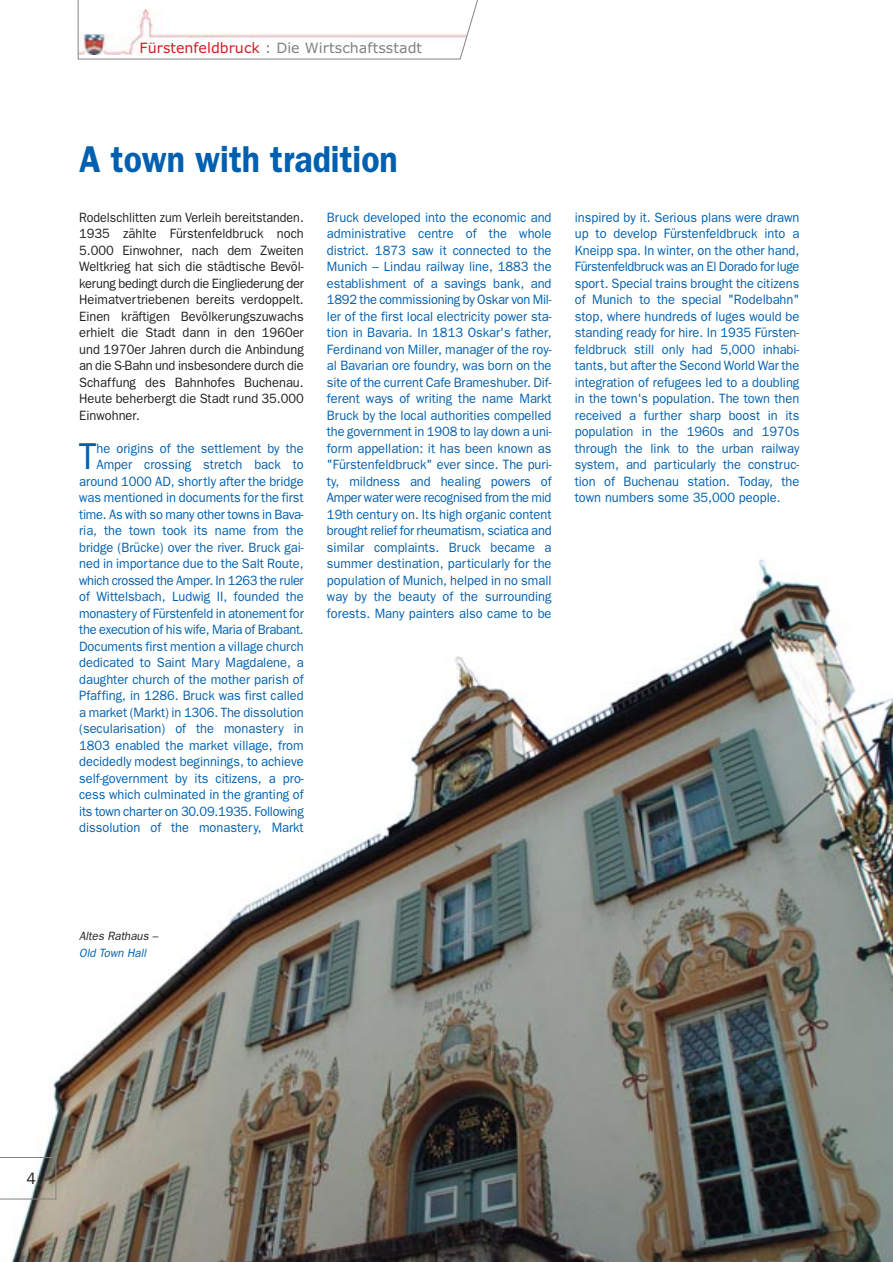
<style>
.page{position:relative;width:893px;height:1262px;background:#fff}
.page>*{position:absolute;margin:0;border:0;box-sizing:border-box;transform-origin:0 0}
.t1{font:600 37.5px "Franklin Gothic";color:#0060af;scale:.9 1}
.t2{font:37.5px "Franklin Gothic";color:#0060af;scale:.95 1}
.t3{font:16.5px "Franklin Gothic";color:#231f20;scale:.95 1}
.t4{font:14.25px "Verdana";color:#808285}
.t5{font:13.5px/16.5px "Franklin Gothic";color:#0060af;text-align:justify;scale:.95 1}
.t6{font:13.5px/16.5px "Franklin Gothic";color:#231f20;text-align:justify;scale:.92 1}
.t7{font:italic 12px "Franklin Gothic";color:#231f20;scale:.95 1}
.t8{font:italic 12px "Franklin Gothic";color:#0060af;scale:.95 1}
.s1{color:#d21f26}
</style>
<div class="page">
<img style="left:0;top:559px;width:892px;height:703px">
<svg style="left:0;top:1157px;width:56px;height:42px"></svg>
<svg style="left:78px;top:0;width:400px;height:60px"></svg>
<div style="left:138px;top:40px;width:125px;height:14px;background:#fff"></div>
<p class="t4" style="left:139px;top:42px;width:284px"><span class="s1">Fürstenfeldbruck</span> : Die Wirtschaftsstadt</p>
<h1 class="t1" style="left:79px;top:146px;width:355px">A town with tradition</h1>
<p class="t6" style="left:79px;top:210px;width:246px">Rodelschlitten zum Verleih bereitstanden.<br>1935 zählte Fürstenfeldbruck noch 5.000 Einwohner, nach dem Zweiten Weltkrieg hat sich die städtische Bevöl&shy;kerung bedingt durch die Eingliederung der Heimatvertriebenen bereits verdoppelt.<br>Einen kräftigen Bevölkerungszuwachs erhielt die Stadt dann in den 1960er und 1970er Jahren durch die Anbindung an die S-Bahn und insbesondere durch die Schaffung des Bahnhofes Buchenau.<br>Heute beherbergt die Stadt rund 35.000<br>Einwohner.</p>
<h1 class="t2" style="left:79px;top:443px;width:20px">T</h1>
<p class="t5" style="left:79px;top:441px;width:238px;text-align:right">he origins of the settlement by the Amper crossing stretch back to around 1000 AD, shortly after the bridge was mentioned in documents for the first time. As with so many other towns in Bava&shy;ria, the town took its name from the bridge (Brücke) over the river. Bruck gai&shy;ned in importance due to the Salt Route, which crossed the Amper. In 1263 the ruler of Wittelsbach, Ludwig II, founded the monastery of Fürstenfeld in atonement for the execution of his wife, Maria of Brabant.<br>Documents first mention a village church dedicated to Saint Mary Magdalene, a daughter church of the mother parish of Pfaffing, in 1286. Bruck was first called a market (Markt) in 1306. The dissolution (secularisation) of the monastery in 1803 enabled the market village, from decidedly modest beginnings, to achieve self-government by its citizens, a pro&shy;cess which culminated in the granting of its town charter on 30.09.1935. Following dissolution of the monastery, Markt</p>
<p class="t5" style="left:327px;top:210px;width:238px">Bruck developed into the economic and administrative centre of the whole district. 1873 saw it connected to the Munich – Lindau railway line, 1883 the establishment of a savings bank, and 1892 the commissioning by Oskar von Mil&shy;ler of the first local electricity power sta&shy;tion in Bavaria. In 1813 Oskar's father, Ferdinand von Miller, manager of the roy&shy;al Bavarian ore foundry, was born on the site of the current Cafe Brameshuber. Dif&shy;ferent ways of writing the name Markt Bruck by the local authorities compelled the government in 1908 to lay down a uni&shy;form appellation: it has been known as "Fürstenfeldbruck" ever since. The puri&shy;ty, mildness and healing powers of Amper water were recognised from the mid 19th century on. Its high organic content brought relief for rheumatism, sciatica and similar complaints. Bruck became a summer destination, particularly for the population of Munich, helped in no small way by the beauty of the surrounding forests. Many painters also came to be</p>
<p class="t5" style="left:574px;top:210px;width:238px">inspired by it. Serious plans were drawn up to develop Fürstenfeldbruck into a Kneipp spa. In winter, on the other hand, Fürstenfeldbruck was an El Dorado for luge sport. Special trains brought the citizens of Munich to the special "Rodelbahn" stop, where hundreds of luges would be standing ready for hire. In 1935 Fürsten&shy;feldbruck still only had 5,000 inhabi&shy;tants, but after the Second World War the integration of refugees led to a doubling in the town's population. The town then received a further sharp boost in its population in the 1960s and 1970s through the link to the urban railway system, and particularly the construc&shy;tion of Buchenau station. Today, the town numbers some 35,000 people.</p>
<p class="t7" style="left:79px;top:932px;width:84px">Altes Rathaus –</p>
<p class="t8" style="left:79px;top:948px;width:72px">Old Town Hall</p>
<p class="t3" style="left:26px;top:1172px;width:11px">4</p>
</div>
